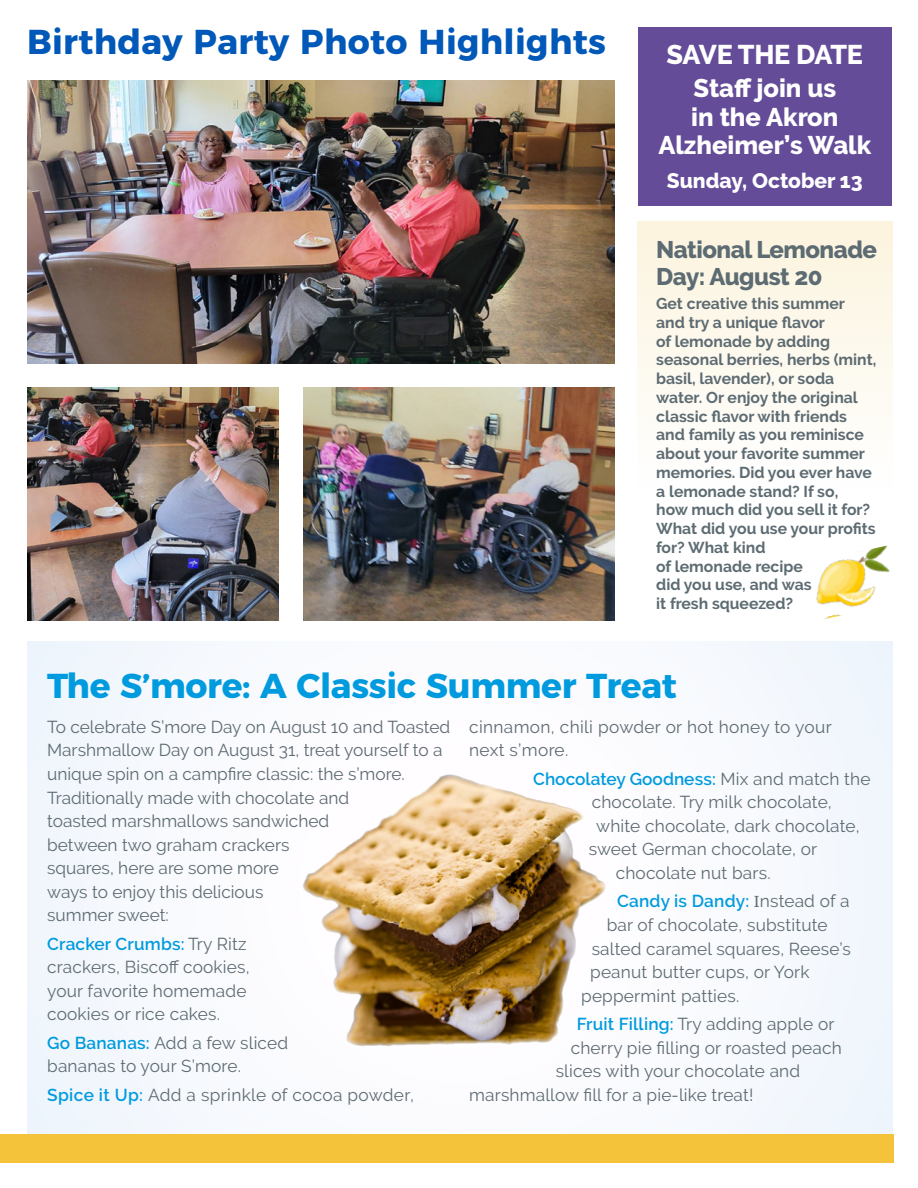
<style>
.page{position:relative;width:918px;height:1188px;background:#fff}
.page>*{position:absolute;margin:0;border:0;box-sizing:border-box;transform-origin:0 0}
.t1{font:700 34.5px "Montserrat";letter-spacing:-.01em;color:#009bde}
.t2{font:700 34.5px "Montserrat";letter-spacing:.01em;color:#0058b8}
.t3{font:800 27px "Raleway";letter-spacing:-.015em;color:#fff}
.t4{font:800 25.5px/28.5px "Raleway";color:#fff;text-align:center}
.t5{font:800 24px/27px "Raleway";letter-spacing:-.02em;color:#5d6b72}
.t6{font:800 21px "Raleway";color:#fff}
.t7{font:17.25px/23.5px "Raleway";letter-spacing:.005em;color:#5d6b72}
.t8{font:600 17.25px "Raleway";color:#009bde}
.t9{font:700 15.75px/18.8px "Raleway";color:#5d6b72}
.s1{font-weight:600;color:#009bde}
.s2{font-weight:400;color:#5d6b72}
.s3{font-family:"Arno Pro";font-weight:400;font-size:18px;color:#5d6b72}
</style>
<div class="page">
<div style="left:0;top:1134px;width:893px;height:28px;background:#f5c33a"></div>
<div style="left:638px;top:27px;width:254px;height:178px;background:#644c98"></div>
<img style="left:304px;top:387px;width:310px;height:234px">
<img style="left:28px;top:387px;width:250px;height:234px">
<img style="left:28px;top:80px;width:586px;height:283px">
<div style="left:27px;top:642px;width:865px;height:491px;background:#f8fafe"></div>
<img style="left:303px;top:774px;width:303px;height:273px">
<div style="left:637px;top:222px;width:255px;height:417px;background:linear-gradient(to bottom,#fcf5e2,#fff)"></div>
<img style="left:804px;top:545px;width:88px;height:76px">
<p class="t2" style="left:27px;top:14px;width:581px">Birthday Party Photo Highlights</p>
<p class="t3" style="left:667px;top:39px;width:198px">SAVE THE DATE</p>
<p class="t4" style="left:658px;top:74px;width:214px">Staff join us<br>in the Akron<br>Alzheimer’s Walk</p>
<p class="t6" style="left:667px;top:168px;width:197px">Sunday, October 13</p>
<p class="t5" style="left:656px;top:237px;width:222px">National Lemonade<br>Day: August 20</p>
<p class="t9" style="left:656px;top:294px;width:222px">Get creative this summer and try a unique flavor<br>of lemonade by adding seasonal berries, herbs (mint, basil, lavender), or soda water. Or enjoy the original classic flavor with friends and family as you reminisce about your favorite summer memories. Did you ever have a lemonade stand? If so,<br>how much did you sell it for?<br>What did you use your profits for? What kind<br>of lemonade recipe<br>did you use, and was<br>it fresh squeezed?</p>
<p class="t1" style="left:47px;top:657px;width:631px">The S’more: A Classic Summer Treat</p>
<p class="t7" style="left:47px;top:715px;width:405px">To celebrate S’more Day on August 10 and Toasted Marshmallow Day on August 31, treat yourself to a unique spin on a campfire classic: the s’more.<br>Traditionally made with chocolate and<br>toasted marshmallows sandwiched<br>between two graham crackers<br>squares, here are some more<br>ways to enjoy this delicious<br>summer sweet:</p>
<p class="t7" style="left:47px;top:932px;width:204px"><span class="s1">Cracker Crumbs:</span> Try Ritz crackers, Biscoff cookies, your favorite homemade cookies or rice cakes.</p>
<p class="t7" style="left:47px;top:1031px;width:243px"><span class="s1">Go Bananas:</span> Add a few sliced bananas to your S’more.</p>
<p class="t7" style="left:47px;top:1083px;width:368px"><span class="s1">Spice it Up:</span> Add a sprinkle of cocoa powder,</p>
<p class="t7" style="left:469px;top:715px;width:364px">cinnamon, chili powder or hot honey to your next s’more.</p>
<p class="t8" style="left:533px;top:769px;width:339px">Chocolatey Goodness: <span class="s2">Mix and match the</span></p>
<p class="t7" style="left:592px;top:790px;width:242px">chocolate. Try milk chocolate,</p>
<p class="t7" style="left:596px;top:814px;width:265px">white chocolate, dark chocolate,</p>
<p class="t7" style="left:589px;top:838px;width:230px">sweet German chocolate, or</p>
<p class="t7" style="left:616px;top:861px;width:156px">chocolate nut bars.</p>
<p class="t8" style="left:617px;top:891px;width:234px">Candy is Dandy: <span class="s3">I</span><span class="s2">nstead of a</span></p>
<p class="t7" style="left:607px;top:913px;width:222px">bar of chocolate, substitute</p>
<p class="t7" style="left:592px;top:937px;width:261px">salted caramel squares, Reese’s</p>
<p class="t7" style="left:590px;top:960px;width:221px">peanut butter cups, or York</p>
<p class="t7" style="left:581px;top:984px;width:160px">peppermint patties.</p>
<p class="t7" style="left:577px;top:1012px;width:259px"><span class="s1">Fruit Filling:</span> Try adding apple or</p>
<p class="t7" style="left:571px;top:1036px;width:273px">cherry pie filling or roasted peach</p>
<p class="t7" style="left:556px;top:1059px;width:246px">slices with your chocolate and</p>
<p class="t7" style="left:469px;top:1083px;width:286px">marshmallow fill for a pie-like treat!</p>
</div>
